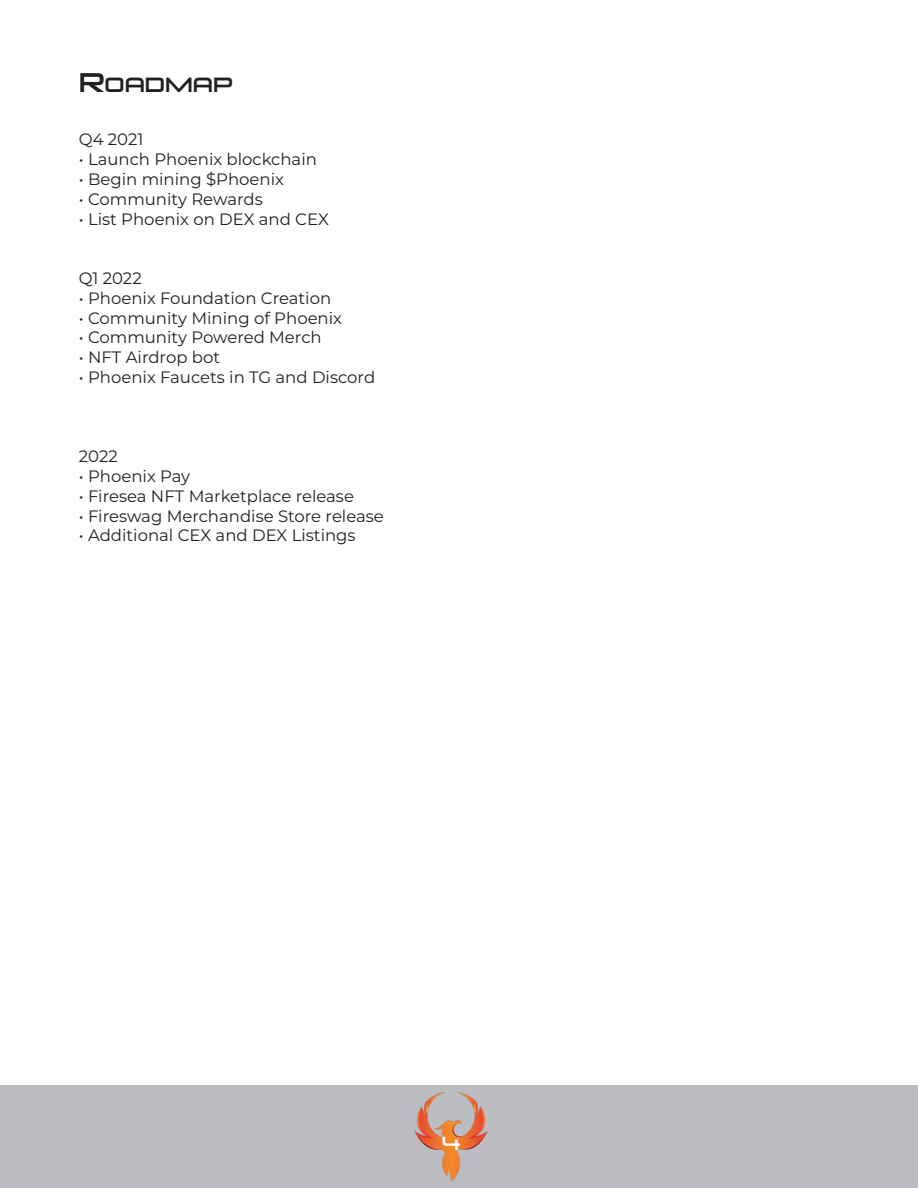
<style>
.page{position:relative;width:918px;height:1188px;background:#fff}
.page>*{position:absolute;margin:0;border:0;box-sizing:border-box;transform-origin:0 0}
.t1{font:19.5px "Venus Rising";color:#231f20}
.t2{font:18px "Venus Rising";color:#fff}
.t3{font:16.5px "Montserrat";color:#231f20}
.s1{font-size:25.5px}
</style>
<div class="page">
<div style="left:0;top:1085px;width:918px;height:103px;background:#bcbdc0"></div>
<img style="left:414px;top:1092px;width:74px;height:90px">
<p class="t1" style="left:79px;top:73px;width:155px"><span class="s1">R</span>OADMAP</p>
<p class="t3" style="left:79px;top:128px;width:66px">Q4 2021</p>
<p class="t3" style="left:79px;top:148px;width:240px">• Launch Phoenix blockchain</p>
<p class="t3" style="left:79px;top:168px;width:207px">• Begin mining $Phoenix</p>
<p class="t3" style="left:79px;top:188px;width:185px">• Community Rewards</p>
<p class="t3" style="left:79px;top:207px;width:252px">• List Phoenix on DEX and CEX</p>
<p class="t3" style="left:79px;top:267px;width:64px">Q1 2022</p>
<p class="t3" style="left:79px;top:287px;width:254px">• Phoenix Foundation Creation</p>
<p class="t3" style="left:79px;top:306px;width:265px">• Community Mining of Phoenix</p>
<p class="t3" style="left:79px;top:326px;width:244px">• Community Powered Merch</p>
<p class="t3" style="left:79px;top:346px;width:143px">• NFT Airdrop bot</p>
<p class="t3" style="left:79px;top:366px;width:298px">• Phoenix Faucets in TG and Discord</p>
<p class="t3" style="left:79px;top:445px;width:40px">2022</p>
<p class="t3" style="left:79px;top:465px;width:113px">• Phoenix Pay</p>
<p class="t3" style="left:79px;top:485px;width:277px">• Firesea NFT Marketplace release</p>
<p class="t3" style="left:79px;top:504px;width:307px">• Fireswag Merchandise Store release</p>
<p class="t3" style="left:79px;top:524px;width:278px">• Additional CEX and DEX Listings</p>
<p class="t2" style="left:442px;top:1132px;width:19px">4</p>
</div>
